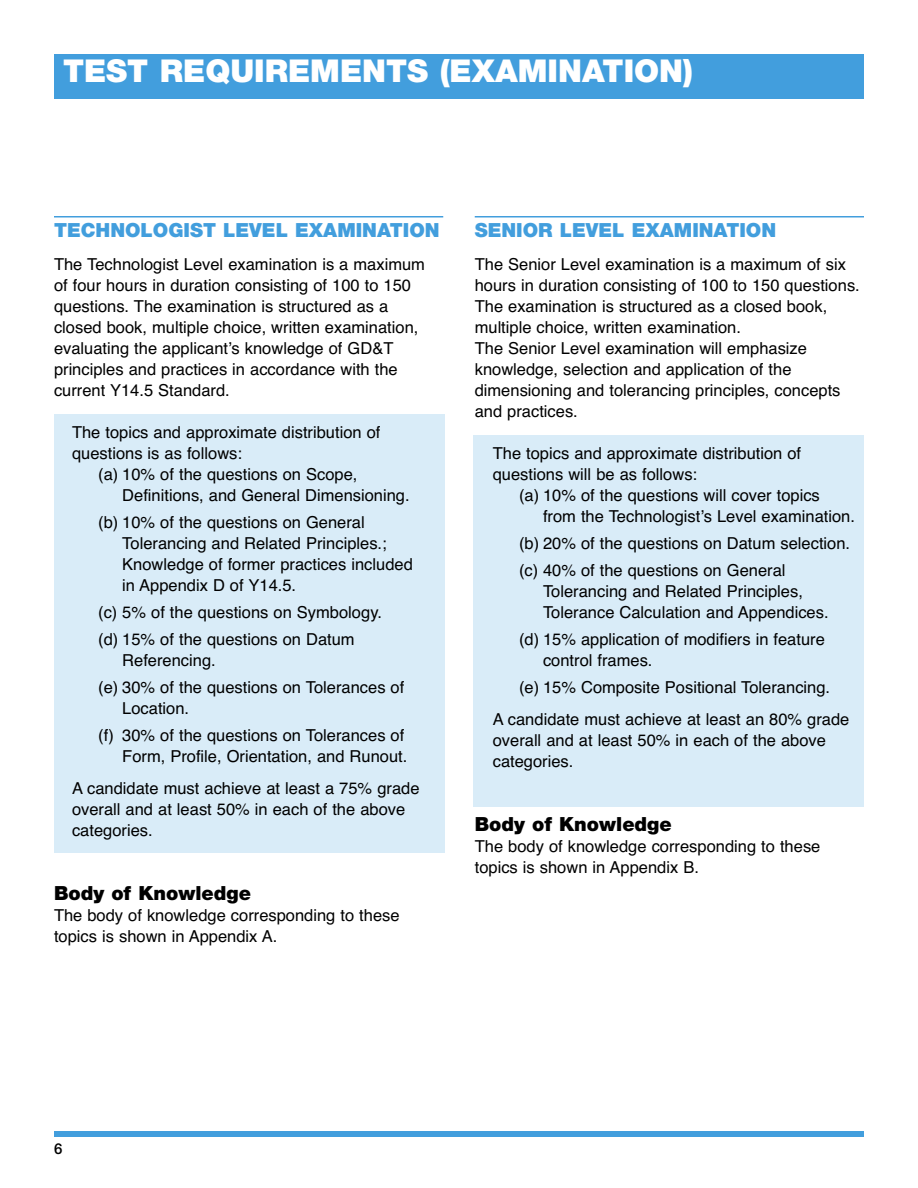
<style>
.page{position:relative;width:918px;height:1188px;background:#fff}
.page>*{position:absolute;margin:0;border:0;box-sizing:border-box;transform-origin:0 0}
.t1{font:900 31.5px "Helvetica Neue LT Std";color:#fff}
.t2{font:900 19.5px "Helvetica Neue LT Std";color:#429edd}
.t3{font:900 19.5px "Helvetica Neue LT Std";color:#000}
.t4{font:16.5px/21px "Helvetica";color:#000}
.t5{font:500 15px "Helvetica Neue";color:#000}
</style>
<div class="page">
<div style="left:54px;top:1131px;width:810px;height:6px;background:#429edd"></div>
<div style="left:54px;top:414px;width:391px;height:439px;background:#d9ecf8"></div>
<div style="left:473px;top:436px;width:391px;height:371px;background:#d9ecf8"></div>
<div style="left:54px;top:54px;width:810px;height:45px;background:#429edd"></div>
<hr style="left:54px;top:216px;width:389px;height:2px;background:#429edd">
<hr style="left:475px;top:216px;width:389px;height:2px;background:#429edd">
<h1 class="t1" style="left:63px;top:60px;width:632px">TEST REQUIREMENTS (EXAMINATION)</h1>
<p class="t2" style="left:54px;top:223px;width:387px">TECHNOLOGIST LEVEL EXAMINATION</p>
<p class="t4" style="left:54px;top:254px;width:373px">The Technologist Level examination is a maximum of four hours in duration consisting of 100 to 150 questions. The examination is structured as a closed book, multiple choice, written examination, evaluating the applicant’s knowledge of GD&amp;T principles and practices in accordance with the current Y14.5 Standard.</p>
<p class="t4" style="left:72px;top:422px;width:310px">The topics and approximate distribution of questions is as follows:</p>
<p class="t4" style="left:122px;top:464px;width:289px;text-indent:-24px">(a) 10% of the questions on Scope,<br>Definitions, and General Dimensioning.</p>
<p class="t4" style="left:122px;top:512px;width:292px;text-indent:-24px">(b) 10% of the questions on General Tolerancing and Related Principles.; Knowledge of former practices included in Appendix D of Y14.5.</p>
<p class="t4" style="left:98px;top:599px;width:285px;line-height:27px">(c) 5% of the questions on Symbology. (d) 15% of the questions on Datum</p>
<p class="t4" style="left:98px;top:647px;width:308px;line-height:27px;text-indent:24px">Referencing.<br>(e) 30% of the questions on Tolerances of</p>
<p class="t4" style="left:98px;top:695px;width:308px;line-height:27px;text-indent:24px">Location.<br>(f) 30% of the questions on Tolerances of</p>
<p class="t4" style="left:72px;top:741px;width:349px;line-height:31.5px;text-indent:50px">Form, Profile, Orientation, and Runout.<br>A candidate must achieve at least a 75% grade</p>
<p class="t4" style="left:72px;top:798px;width:335px">overall and at least 50% in each of the above categories.</p>
<p class="t3" style="left:54px;top:886px;width:199px">Body of Knowledge</p>
<p class="t4" style="left:54px;top:905px;width:347px">The body of knowledge corresponding to these topics is shown in Appendix A.</p>
<p class="t2" style="left:475px;top:223px;width:303px">SENIOR LEVEL EXAMINATION</p>
<p class="t4" style="left:475px;top:254px;width:387px">The Senior Level examination is a maximum of six hours in duration consisting of 100 to 150 questions.<br>The examination is structured as a closed book, multiple choice, written examination.<br>The Senior Level examination will emphasize knowledge, selection and application of the dimensioning and tolerancing principles, concepts and practices.</p>
<p class="t4" style="left:493px;top:443px;width:310px">The topics and approximate distribution of questions will be as follows:</p>
<p class="t4" style="left:543px;top:485px;width:314px;text-indent:-24px">(a) 10% of the questions will cover topics from the Technologist’s Level examination.</p>
<p class="t4" style="left:519px;top:530px;width:333px;line-height:27px">(b) 20% of the questions on Datum selection. (c) 40% of the questions on General</p>
<p class="t4" style="left:543px;top:581px;width:287px">Tolerancing and Related Principles,<br>Tolerance Calculation and Appendices.</p>
<p class="t4" style="left:543px;top:629px;width:283px;text-indent:-24px">(d) 15% application of modifiers in feature control frames.</p>
<p class="t4" style="left:493px;top:672px;width:358px;line-height:31.5px;text-align:center">(e) 15% Composite Positional Tolerancing.<br>A candidate must achieve at least an 80% grade</p>
<p class="t4" style="left:493px;top:729px;width:335px">overall and at least 50% in each of the above categories.</p>
<p class="t3" style="left:475px;top:817px;width:199px">Body of Knowledge</p>
<p class="t4" style="left:475px;top:836px;width:347px">The body of knowledge corresponding to these topics is shown in Appendix B.</p>
<p class="t5" style="left:54px;top:1143px;width:10px">6</p>
</div>
